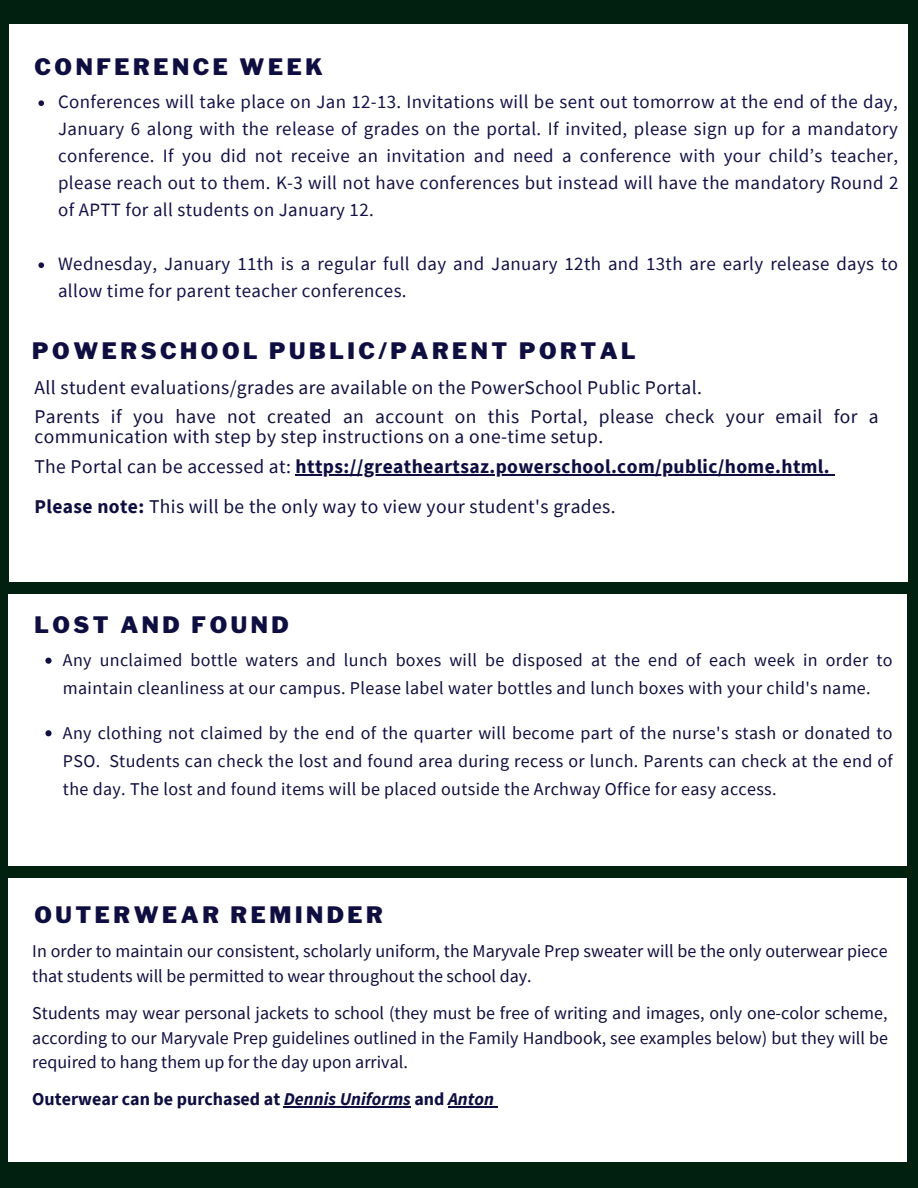
<style>
.page{position:relative;width:918px;height:1188px;background:#01200f}
.page>*{position:absolute;margin:0;border:0;box-sizing:border-box;transform-origin:0 0}
.t1{font:900 22.5px "Libre Franklin";letter-spacing:.16em;color:#0f0e40}
.t2{font:19.5px/29.2px "Source Sans Pro";letter-spacing:.02em;color:#0f0e40}
.t3{font:18.9px/27px "Source Sans Pro";letter-spacing:.02em;color:#131147;text-align:justify}
.t4{font:18px/28px "Source Sans Pro";letter-spacing:.02em;color:#0f0e40;text-align:justify}
.t5{font:18px/24.8px "Source Sans Pro";color:#0f0e40}
.t6{font:700 18px "Source Sans Pro";color:#0f0e40}
.s1{font-weight:700}
.s2{font-style:italic}
</style>
<div class="page">
<div style="left:10px;top:24px;width:898px;height:557px;background:#fff"></div>
<svg style="left:38px;top:100px;width:6px;height:6px"></svg>
<svg style="left:38px;top:262px;width:6px;height:6px"></svg>
<hr style="left:296px;top:474px;width:534px;height:2px;background:#0f0e40">
<div style="left:8px;top:594px;width:899px;height:272px;background:#fff"></div>
<svg style="left:45px;top:658px;width:7px;height:6px"></svg>
<svg style="left:45px;top:730px;width:7px;height:6px"></svg>
<div style="left:8px;top:878px;width:899px;height:283px;background:#fff"></div>
<hr style="left:284px;top:1107px;width:127px;height:1px;background:#0f0e40">
<hr style="left:448px;top:1107px;width:46px;height:1px;background:#0f0e40">
<p class="t1" style="left:34px;top:53px;width:290px">CONFERENCE WEEK</p>
<p class="t3" style="left:58px;top:88px;width:842px">Conferences will take place on Jan 12-13. Invitations will be sent out tomorrow at the end of the day, January 6 along with the release of grades on the portal. If invited, please sign up for a mandatory conference. If you did not receive an invitation and need a conference with your child’s teacher, please reach out to them. K-3 will not have conferences but instead will have the mandatory Round 2 of APTT for all students on January 12.</p>
<p class="t3" style="left:58px;top:250px;width:842px">Wednesday, January 11th is a regular full day and January 12th and 13th are early release days to allow time for parent teacher conferences.</p>
<p class="t1" style="left:32px;top:337px;width:605px">POWERSCHOOL PUBLIC/PARENT PORTAL</p>
<p class="t2" style="left:34px;top:372px;width:846px">All student evaluations/grades are available on the PowerSchool Public Portal.<br>Parents if you have not created an account on this Portal, please check your email for a</p>
<p class="t2" style="left:34px;top:422px;width:797px">communication with step by step instructions on a one-time setup.<br>The Portal can be accessed at: <span class="s1">https://greatheartsaz.powerschool.com/public/home.html.</span></p>
<p class="t2" style="left:34px;top:492px;width:583px"><span class="s1">Please note:</span> This will be the only way to view your student's grades.</p>
<p class="t1" style="left:34px;top:611px;width:256px">LOST AND FOUND</p>
<p class="t4" style="left:63px;top:646px;width:831px">Any unclaimed bottle waters and lunch boxes will be disposed at the end of each week in order to maintain cleanliness at our campus. Please label water bottles and lunch boxes with your child's name.</p>
<p class="t4" style="left:63px;top:719px;width:831px">Any clothing not claimed by the end of the quarter will become part of the nurse's stash or donated to PSO. Students can check the lost and found area during recess or lunch. Parents can check at the end of the day. The lost and found items will be placed outside the Archway Office for easy access.</p>
<p class="t1" style="left:34px;top:901px;width:350px">OUTERWEAR REMINDER</p>
<p class="t5" style="left:32px;top:939px;width:857px">In order to maintain our consistent, scholarly uniform, the Maryvale Prep sweater will be the only outerwear piece that students will be permitted to wear throughout the school day.</p>
<p class="t4" style="left:32px;top:1000px;width:857px;line-height:24.8px">Students may wear personal jackets to school (they must be free of writing and images, only one-color scheme, according to our Maryvale Prep guidelines outlined in the Family Handbook, see examples below) but they will be required to hang them up for the day upon arrival.</p>
<p class="t6" style="left:32px;top:1087px;width:463px">Outerwear can be purchased at <span class="s2">Dennis Uniforms</span> and <span class="s2">Anton</span></p>
</div>
